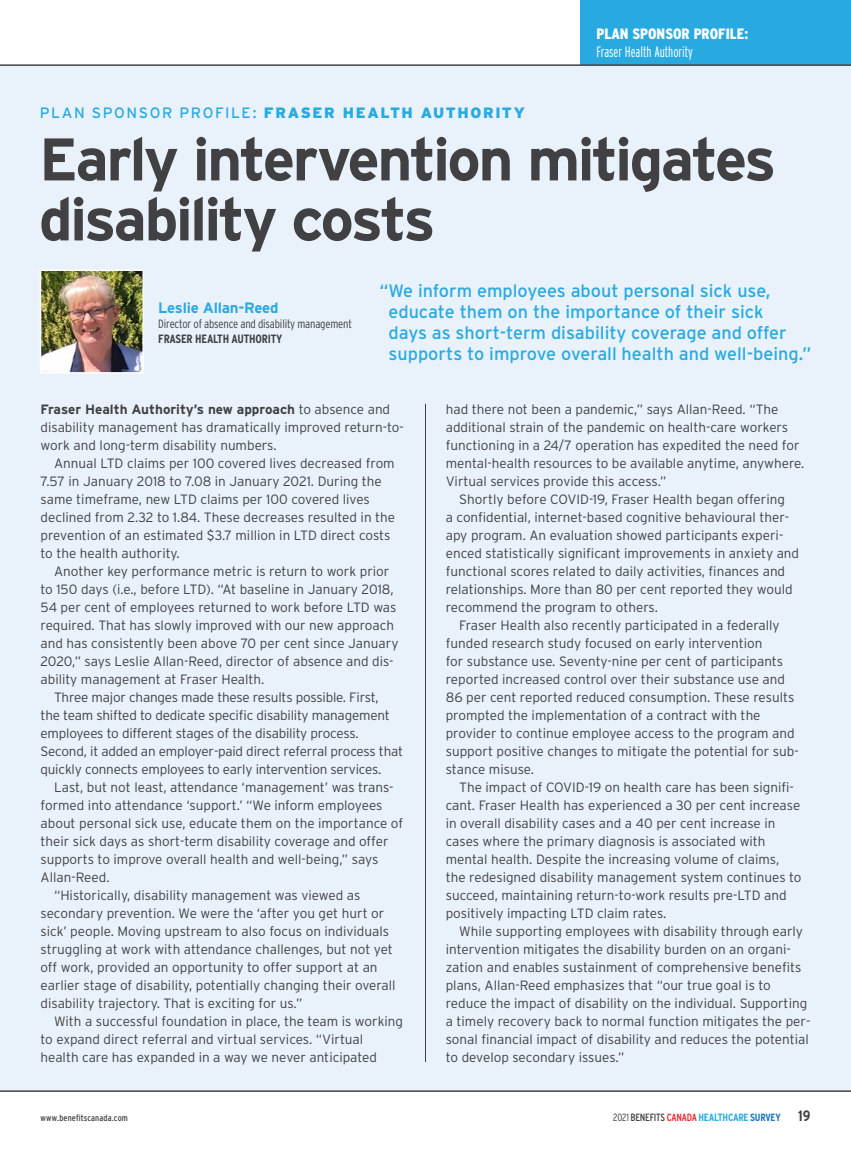
<style>
.page{position:relative;width:851px;height:1161px;background:#fff}
.page>*{position:absolute;margin:0;border:0;box-sizing:border-box;transform-origin:0 0}
.t1{font:700 60px/60px "Interstate";letter-spacing:-.045em;color:#414042}
.t2{font:18px/21px "Interstate";color:#28aae1}
.t3{font:900 15px "Interstate";letter-spacing:.1em;color:#28aae1}
.t4{font:300 extra-condensed 15px "Interstate";color:#fff}
.t5{font:900 condensed 15px "Interstate";color:#fff}
.t6{font:700 15px "Interstate";letter-spacing:-.015em;color:#28aae1}
.t7{font:300 13.5px/18px "Interstate";color:#414042}
.t8{font:300 condensed 12px "Interstate";letter-spacing:-.015em;color:#414042}
.t9{font:700 condensed 12px "Interstate";letter-spacing:-.015em;color:#414042}
.t10{font:700 condensed 10.5px "Interstate";letter-spacing:-.025em;color:#28aae1}
.t11{font:condensed 9px "Interstate";letter-spacing:.015em;color:#414042}
.s1{font-weight:400}
.s2{font-weight:700}
.s3{font-weight:300;color:#414042}
.s4{font-weight:400;color:#414042}
.s5{font-weight:400;color:#ed1d24}
.s6{color:#1c75bc}
.s7{font-size:15px;color:#414042}
</style>
<div class="page">
<div style="left:0;top:66px;width:850px;height:1025px;background:#e9f2fb"></div>
<hr style="left:425px;top:404px;width:1px;height:658px;background:#414042">
<img style="left:43px;top:272px;width:98px;height:99px">
<div style="left:40px;top:269px;width:104px;height:105px;border:2px solid #fff"></div>
<div style="left:580px;top:0;width:270px;height:64px;background:#28aae1"></div>
<hr style="left:0;top:1090px;width:850px;height:2px;background:#414042">
<hr style="left:0;top:64px;width:850px;height:2px;background:#414042">
<p class="t3" style="left:40px;top:104px;width:486px"><span class="s1">PLAN SPONSOR PROFILE:</span> FRASER HEALTH AUTHORITY</p>
<p class="t5" style="left:596px;top:24px;width:153px">PLAN SPONSOR PROFILE:</p>
<p class="t4" style="left:596px;top:43px;width:98px">Fraser Health Authority</p>
<p class="t1" style="left:39px;top:129px;width:738px">Early intervention mitigates disability costs</p>
<p class="t6" style="left:158px;top:299px;width:122px">Leslie Allan-Reed</p>
<p class="t8" style="left:158px;top:317px;width:195px">Director of absence and disability management</p>
<p class="t9" style="left:158px;top:332px;width:126px">FRASER HEALTH AUTHORITY</p>
<p class="t2" style="left:388px;top:280px;width:424px;text-indent:-9px">“We inform employees about personal sick use, educate them on the importance of their sick<br>days as short-term disability coverage and offer supports to improve overall health and well-being.”</p>
<p class="t7" style="left:40px;top:400px;width:365px"><span class="s2">Fraser Health Authority’s new approach</span> to absence and disability management has dramatically improved return-to&shy;work and long-term disability numbers.</p>
<p class="t7" style="left:40px;top:454px;width:356px;text-indent:14px">Annual LTD claims per 100 covered lives decreased from 7.57 in January 2018 to 7.08 in January 2021. During the same timeframe, new LTD claims per 100 covered lives declined from 2.32 to 1.84. These decreases resulted in the prevention of an estimated $3.7 million in LTD direct costs to the health authority.</p>
<p class="t7" style="left:40px;top:562px;width:359px;text-indent:14px">Another key performance metric is return to work prior to 150 days (i.e., before LTD). “At baseline in January 2018, 54 per cent of employees returned to work before LTD was required. That has slowly improved with our new approach and has consistently been above 70 per cent since January 2020,” says Leslie Allan-Reed, director of absence and dis&shy;ability management at Fraser Health.</p>
<p class="t7" style="left:40px;top:688px;width:364px;text-indent:14px">Three major changes made these results possible. First,<br>the team shifted to dedicate specific disability management employees to different stages of the disability process.<br>Second, it added an employer-paid direct referral process that quickly connects employees to early intervention services.</p>
<p class="t7" style="left:40px;top:778px;width:364px;text-indent:14px">Last, but not least, attendance ‘management’ was trans&shy;formed into attendance ‘support.’ “We inform employees about personal sick use, educate them on the importance of their sick days as short-term disability coverage and offer supports to improve overall health and well-being,” says Allan-Reed.</p>
<p class="t7" style="left:40px;top:886px;width:356px;text-indent:14px">“Historically, disability management was viewed as secondary prevention. We were the ‘after you get hurt or sick’ people. Moving upstream to also focus on individuals struggling at work with attendance challenges, but not yet off work, provided an opportunity to offer support at an earlier stage of disability, potentially changing their overall disability trajectory. That is exciting for us.”</p>
<p class="t7" style="left:40px;top:1012px;width:364px;text-indent:14px">With a successful foundation in place, the team is working to expand direct referral and virtual services. “Virtual health care has expanded in a way we never anticipated</p>
<p class="t7" style="left:446px;top:400px;width:360px">had there not been a pandemic,” says Allan-Reed. “The additional strain of the pandemic on health-care workers functioning in a 24/7 operation has expedited the need for mental-health resources to be available anytime, anywhere.<br>Virtual services provide this access.”</p>
<p class="t7" style="left:446px;top:490px;width:355px;text-indent:14px">Shortly before COVID-19, Fraser Health began offering<br>a confidential, internet-based cognitive behavioural ther&shy;apy program. An evaluation showed participants experi&shy;enced statistically significant improvements in anxiety and functional scores related to daily activities, finances and relationships. More than 80 per cent reported they would recommend the program to others.</p>
<p class="t7" style="left:446px;top:616px;width:354px;text-indent:14px">Fraser Health also recently participated in a federally funded research study focused on early intervention<br>for substance use. Seventy-nine per cent of participants reported increased control over their substance use and 86 per cent reported reduced consumption. These results prompted the implementation of a contract with the provider to continue employee access to the program and support positive changes to mitigate the potential for sub&shy;stance misuse.</p>
<p class="t7" style="left:446px;top:778px;width:357px;text-indent:14px">The impact of COVID-19 on health care has been signifi&shy;cant. Fraser Health has experienced a 30 per cent increase in overall disability cases and a 40 per cent increase in cases where the primary diagnosis is associated with mental health. Despite the increasing volume of claims, the redesigned disability management system continues to succeed, maintaining return-to-work results pre-LTD and positively impacting LTD claim rates.</p>
<p class="t7" style="left:446px;top:922px;width:366px;text-indent:14px">While supporting employees with disability through early intervention mitigates the disability burden on an organi&shy;zation and enables sustainment of comprehensive benefits plans, Allan-Reed emphasizes that “our true goal is to reduce the impact of disability on the individual. Supporting a timely recovery back to normal function mitigates the per&shy;sonal financial impact of disability and reduces the potential to develop secondary issues.”</p>
<p class="t11" style="left:40px;top:1112px;width:89px">www.benefitscanada.com</p>
<p class="t10" style="left:613px;top:1111px;width:199px"><span class="s3">2021</span> <span class="s4">BENEFITS</span> <span class="s5">CANADA</span> HEALTHCARE <span class="s6">SURVEY</span> <span class="s7">19</span></p>
</div>
